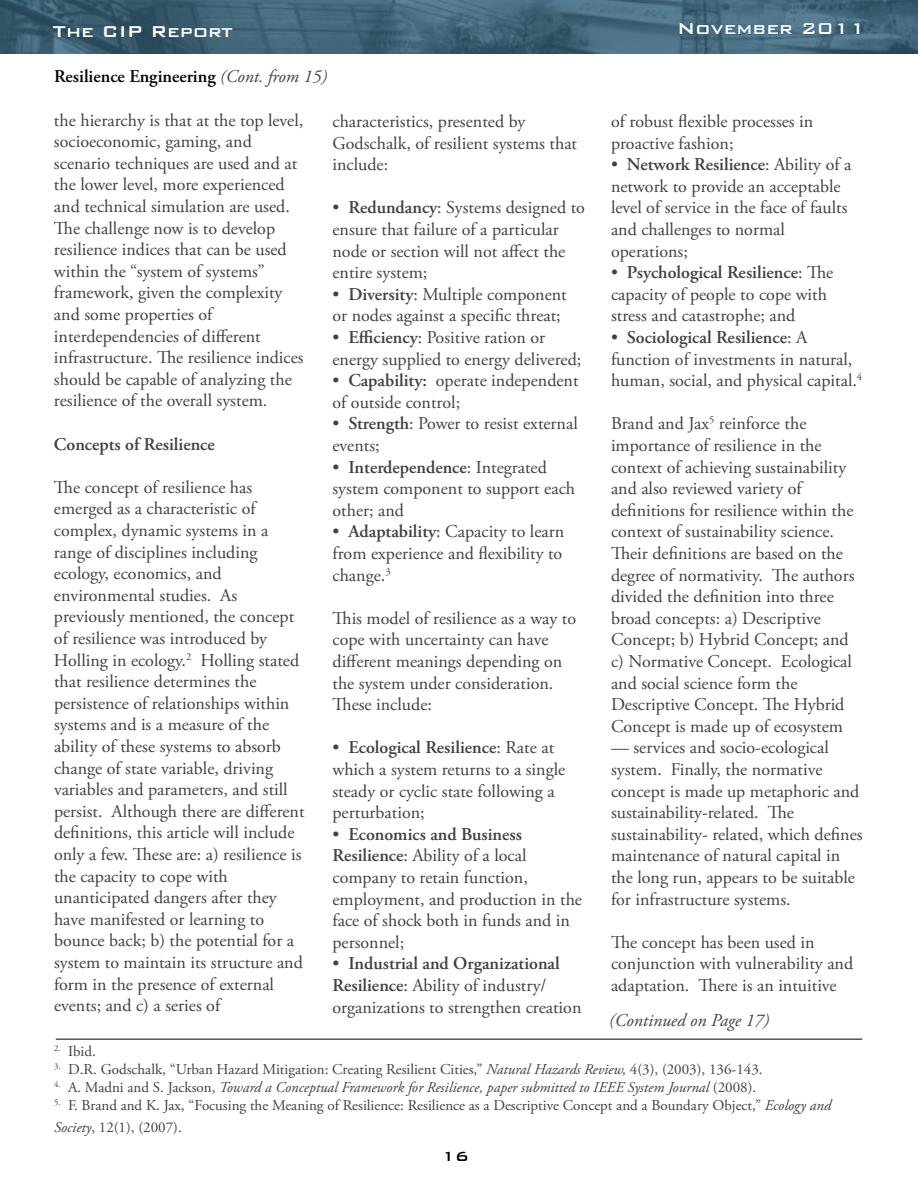
<style>
.page{position:relative;width:918px;height:1188px;background:#fff}
.page>*{position:absolute;margin:0;border:0;box-sizing:border-box;transform-origin:0 0}
.t1{font:500 21px "Bank Gothic BT";color:#fff}
.t2{font:18px/21.6px "Adobe Garamond Pro";color:#414042}
.t3{font:600 18px "Adobe Garamond Pro";color:#000}
.t4{font:600 18px "Adobe Garamond Pro";color:#414042}
.t5{font:italic 18px "Adobe Garamond Pro";color:#414042}
.t6{font:500 18px "Bank Gothic BT";color:#000}
.t7{font:15px/21.6px "Adobe Garamond Pro";color:#414042}
.t8{font:italic 15px "Adobe Garamond Pro";color:#414042}
.s1{font-weight:400;font-style:italic;color:#414042}
.s2{font-weight:600}
.s3{font-style:italic}
.s4{font-style:normal}
</style>
<div class="page">
<img style="left:0;top:0;width:918px;height:54px">
<svg style="left:679px;top:23px;width:114px;height:12px"></svg>
<svg style="left:803px;top:23px;width:29px;height:12px"></svg>
<svg style="left:838px;top:23px;width:6px;height:12px"></svg>
<svg style="left:854px;top:23px;width:6px;height:12px"></svg>
<hr style="left:56px;top:1039px;width:806px;height:1px;background:#000">
<p class="t1" style="left:53px;top:20px;width:182px">The CIP Report</p>
<p class="t1" style="left:677px;top:17px;width:190px">November 2011</p>
<p class="t3" style="left:54px;top:66px;width:275px">Resilience Engineering <span class="s1">(Cont. from 15)</span></p>
<p class="t2" style="left:54px;top:110px;width:251px">the hierarchy is that at the top level, socioeconomic, gaming, and scenario techniques are used and at the lower level, more experienced and technical simulation are used.<br>The challenge now is to develop resilience indices that can be used within the “system of systems” framework, given the complexity and some properties of interdependencies of different infrastructure. The resilience indices should be capable of analyzing the resilience of the overall system.</p>
<p class="t4" style="left:54px;top:433px;width:162px">Concepts of Resilience</p>
<p class="t2" style="left:54px;top:477px;width:252px">The concept of resilience has emerged as a characteristic of complex, dynamic systems in a range of disciplines including ecology, economics, and environmental studies. As previously mentioned, the concept of resilience was introduced by<br>Holling in ecology.<sup>2</sup> Holling stated that resilience determines the persistence of relationships within systems and is a measure of the ability of these systems to absorb change of state variable, driving variables and parameters, and still persist. Although there are different definitions, this article will include only a few. These are: a) resilience is the capacity to cope with unanticipated dangers after they have manifested or learning to bounce back; b) the potential for a system to maintain its structure and form in the presence of external events; and c) a series of</p>
<p class="t2" style="left:333px;top:111px;width:246px">characteristics, presented by<br>Godschalk, of resilient systems that include:</p>
<p class="t2" style="left:333px;top:198px;width:254px">• <span class="s2">Redundancy</span>: Systems designed to ensure that failure of a particular node or section will not affect the entire system;</p>
<p class="t2" style="left:333px;top:284px;width:236px">• <span class="s2">Diversity</span>: Multiple component or nodes against a specific threat;</p>
<p class="t2" style="left:333px;top:327px;width:250px">• <span class="s2">Efficiency</span>: Positive ration or energy supplied to energy delivered;</p>
<p class="t2" style="left:333px;top:370px;width:248px">• <span class="s2">Capability:</span> operate independent of outside control;</p>
<p class="t2" style="left:333px;top:414px;width:247px">• <span class="s2">Strength</span>: Power to resist external events;</p>
<p class="t2" style="left:333px;top:457px;width:244px">• <span class="s2">Interdependence</span>: Integrated system component to support each other; and</p>
<p class="t2" style="left:333px;top:522px;width:233px;text-align:justify">• <span class="s2">Adaptability</span>: Capacity to learn from experience and flexibility to change.<sup>3</sup></p>
<p class="t2" style="left:333px;top:608px;width:245px">This model of resilience as a way to cope with uncertainty can have different meanings depending on the system under consideration.<br>These include:</p>
<p class="t2" style="left:333px;top:738px;width:234px">• <span class="s2">Ecological Resilience</span>: Rate at which a system returns to a single steady or cyclic state following a perturbation;</p>
<p class="t2" style="left:333px;top:824px;width:251px">• <span class="s2">Economics and Business<br>Resilience</span>: Ability of a local company to retain function, employment, and production in the face of shock both in funds and in personnel;</p>
<p class="t2" style="left:333px;top:954px;width:250px">• <span class="s2">Industrial and Organizational<br>Resilience</span>: Ability of industry/ organizations to strengthen creation</p>
<p class="t2" style="left:611px;top:111px;width:204px">of robust flexible processes in proactive fashion;</p>
<p class="t2" style="left:611px;top:154px;width:242px">• <span class="s2">Network Resilience</span>: Ability of a network to provide an acceptable level of service in the face of faults and challenges to normal operations;</p>
<p class="t2" style="left:611px;top:262px;width:224px">• <span class="s2">Psychological Resilience</span>: The capacity of people to cope with stress and catastrophe; and</p>
<p class="t2" style="left:611px;top:327px;width:253px">• <span class="s2">Sociological Resilience</span>: A function of investments in natural, human, social, and physical capital.<sup>4</sup></p>
<p class="t2" style="left:611px;top:414px;width:245px">Brand and Jax<sup>5</sup> reinforce the importance of resilience in the context of achieving sustainability and also reviewed variety of definitions for resilience within the context of sustainability science.<br>Their definitions are based on the degree of normativity. The authors divided the definition into three broad concepts: a) Descriptive<br>Concept; b) Hybrid Concept; and c) Normative Concept. Ecological and social science form the<br>Descriptive Concept. The Hybrid<br>Concept is made up of ecosystem</p>
<p class="t2" style="left:611px;top:738px;width:253px">— services and socio-ecological system. Finally, the normative concept is made up metaphoric and sustainability-related. The sustainability- related, which defines maintenance of natural capital in the long run, appears to be suitable for infrastructure systems.</p>
<p class="t2" style="left:611px;top:932px;width:244px">The concept has been used in conjunction with vulnerability and adaptation. There is an intuitive</p>
<p class="t5" style="left:609px;top:1010px;width:162px">(Continued on Page 17)</p>
<p class="t7" style="left:54px;top:1041px;width:43px"><sup>2.</sup> Ibid.</p>
<p class="t7" style="left:54px;top:1059px;width:710px"><sup>3.</sup> D.R. Godschalk, “Urban Hazard Mitigation: Creating Resilient Cities,” <span class="s3">Natural Hazards Review,</span> 4(3), (2003), 136-143.</p>
<p class="t8" style="left:54px;top:1079px;width:704px"><sup>4.</sup> <span class="s4">A. Madni and S. Jackson,</span> Toward a Conceptual Framework for Resilience, paper submitted to IEEE System Journal <span class="s4">(2008).</span></p>
<p class="t7" style="left:54px;top:1095px;width:779px"><sup>5.</sup> F. Brand and K. Jax, “Focusing the Meaning of Resilience: Resilience as a Descriptive Concept and a Boundary Object,” <span class="s3">Ecology and<br>Society</span>, 12(1), (2007).</p>
<p class="t6" style="left:441px;top:1147px;width:29px">16</p>
</div>
